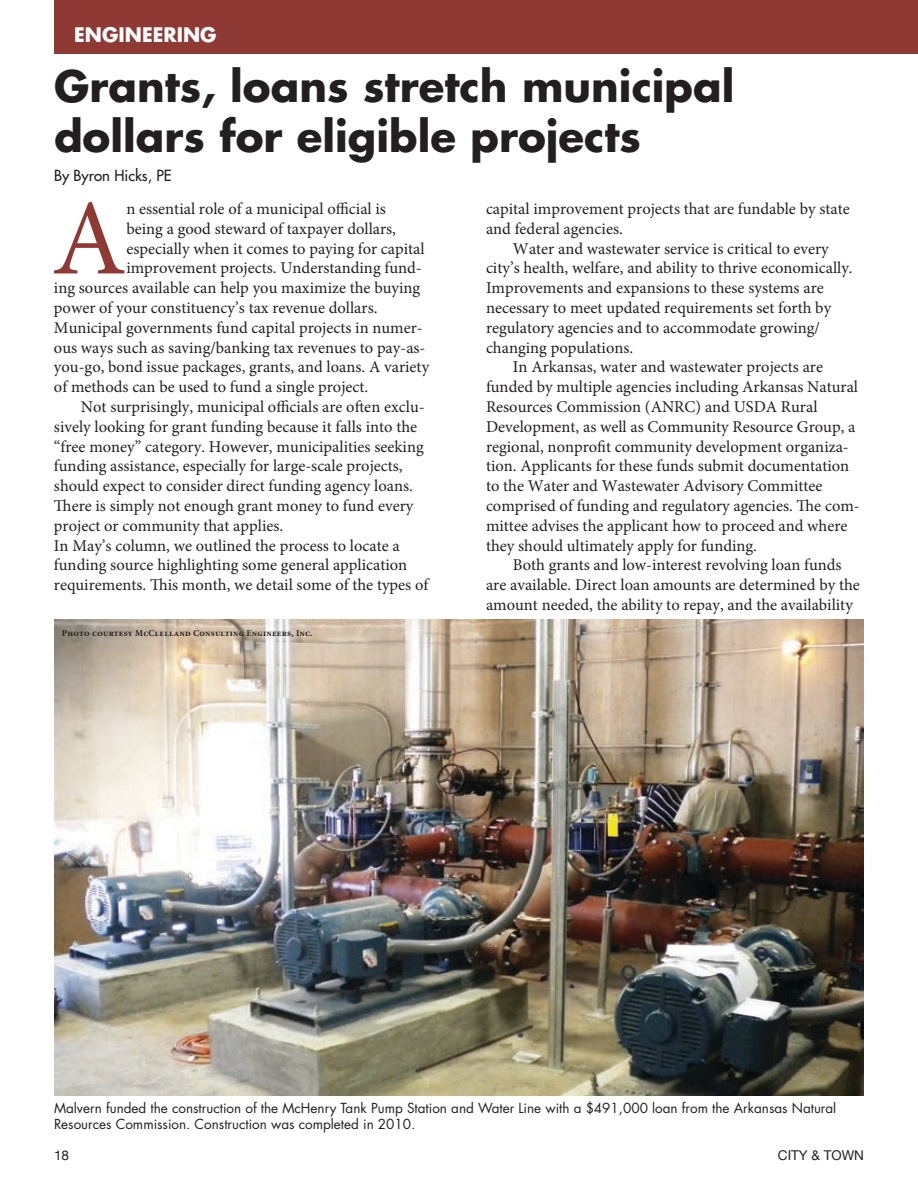
<style>
.page{position:relative;width:918px;height:1188px;background:#fff}
.page>*{position:absolute;margin:0;border:0;box-sizing:border-box;transform-origin:0 0}
.t1{font:107.85px "Minion Pro";color:#8e3934}
.t2{font:700 42px/50.4px "Futura";color:#231f20}
.t3{font:700 19.5px "Futura";color:#fff}
.t4{font:16.5px/19.8px "Minion Pro";color:#231f20}
.t5{font:15px "Futura";color:#231f20}
.t6{font:13.5px/16.2px "Futura";color:#231f20}
.t7{font:13.5px "Helvetica Neue";color:#231f20}
.t8{font:700 9px "Minion Pro";letter-spacing:.02em;color:#231f20}
</style>
<div class="page">
<div style="left:54px;top:0;width:864px;height:54px;background:#8e3934"></div>
<img style="left:54px;top:620px;width:810px;height:475px">
<p class="t3" style="left:74px;top:21px;width:141px">Engineering</p>
<h2 class="t2" style="left:54px;top:59px;width:682px">Grants, loans stretch municipal dollars for eligible projects</h2>
<p class="t5" style="left:54px;top:165px;width:119px">By Byron Hicks, PE</p>
<h1 class="t1" style="left:52px;top:167px;width:76px">A</h1>
<p class="t4" style="left:126px;top:199px;width:261px">n essential role of a municipal official is</p>
<p class="t4" style="left:486px;top:199px;width:365px">capital improvement projects that are fundable by state and federal agencies.</p>
<p class="t4" style="left:513px;top:239px;width:317px">Water and wastewater service is critical to every</p>
<p class="t4" style="left:486px;top:258px;width:368px">city’s health, welfare, and ability to thrive economically.</p>
<p class="t4" style="left:486px;top:278px;width:339px">Improvements and expansions to these systems are</p>
<p class="t4" style="left:486px;top:298px;width:347px">necessary to meet updated requirements set forth by</p>
<p class="t4" style="left:486px;top:318px;width:336px">regulatory agencies and to accommodate growing/</p>
<p class="t4" style="left:486px;top:338px;width:149px">changing populations.</p>
<p class="t4" style="left:513px;top:357px;width:312px">In Arkansas, water and wastewater projects are</p>
<p class="t4" style="left:486px;top:377px;width:374px">funded by multiple agencies including Arkansas Natural</p>
<p class="t4" style="left:486px;top:397px;width:333px">Resources Commission (ANRC) and USDA Rural</p>
<p class="t4" style="left:486px;top:417px;width:371px">Development, as well as Community Resource Group, a</p>
<p class="t4" style="left:486px;top:437px;width:364px">regional, nonprofit community development organiza-</p>
<p class="t4" style="left:486px;top:456px;width:365px">tion. Applicants for these funds submit documentation</p>
<p class="t4" style="left:486px;top:476px;width:338px">to the Water and Wastewater Advisory Committee</p>
<p class="t4" style="left:486px;top:496px;width:375px">comprised of funding and regulatory agencies. The com-</p>
<p class="t4" style="left:486px;top:516px;width:363px">mittee advises the applicant how to proceed and where</p>
<p class="t4" style="left:486px;top:536px;width:273px">they should ultimately apply for funding.</p>
<p class="t4" style="left:513px;top:555px;width:330px">Both grants and low-interest revolving loan funds</p>
<p class="t4" style="left:486px;top:575px;width:376px">are available. Direct loan amounts are determined by the</p>
<p class="t4" style="left:486px;top:595px;width:368px">amount needed, the ability to repay, and the availability</p>
<p class="t4" style="left:126px;top:219px;width:271px">being a good steward of taxpayer dollars,</p>
<p class="t4" style="left:126px;top:239px;width:300px">especially when it comes to paying for capital</p>
<p class="t4" style="left:126px;top:258px;width:297px">improvement projects. Understanding fund-</p>
<p class="t4" style="left:54px;top:278px;width:368px">ing sources available can help you maximize the buying</p>
<p class="t4" style="left:54px;top:298px;width:325px">power of your constituency’s tax revenue dollars.</p>
<p class="t4" style="left:54px;top:318px;width:370px">Municipal governments fund capital projects in numer-</p>
<p class="t4" style="left:54px;top:338px;width:373px">ous ways such as saving/banking tax revenues to pay-as-</p>
<p class="t4" style="left:54px;top:357px;width:377px">you-go, bond issue packages, grants, and loans. A variety</p>
<p class="t4" style="left:54px;top:377px;width:316px">of methods can be used to fund a single project.</p>
<p class="t4" style="left:81px;top:397px;width:345px">Not surprisingly, municipal officials are often exclu-</p>
<p class="t4" style="left:54px;top:417px;width:365px">sively looking for grant funding because it falls into the</p>
<p class="t4" style="left:54px;top:437px;width:371px">“free money” category. However, municipalities seeking</p>
<p class="t4" style="left:54px;top:456px;width:350px">funding assistance, especially for large-scale projects,</p>
<p class="t4" style="left:54px;top:476px;width:360px">should expect to consider direct funding agency loans.</p>
<p class="t4" style="left:54px;top:496px;width:361px">There is simply not enough grant money to fund every</p>
<p class="t4" style="left:54px;top:516px;width:231px">project or community that applies.</p>
<p class="t4" style="left:54px;top:536px;width:347px">In May’s column, we outlined the process to locate a</p>
<p class="t4" style="left:54px;top:555px;width:355px">funding source highlighting some general application</p>
<p class="t4" style="left:54px;top:575px;width:376px">requirements. This month, we detail some of the types of</p>
<p class="t8" style="left:62px;top:627px;width:252px">Photo courtesy McClelland Consulting Engineers, Inc.</p>
<p class="t6" style="left:54px;top:1100px;width:784px">Malvern funded the construction of the McHenry Tank Pump Station and Water Line with a $491,000 loan from the Arkansas Natural<br>Resources Commission. Construction was completed in 2010.</p>
<p class="t7" style="left:54px;top:1148px;width:17px">18</p>
<p class="t7" style="left:778px;top:1148px;width:88px">CITY &amp; TOWN</p>
</div>
